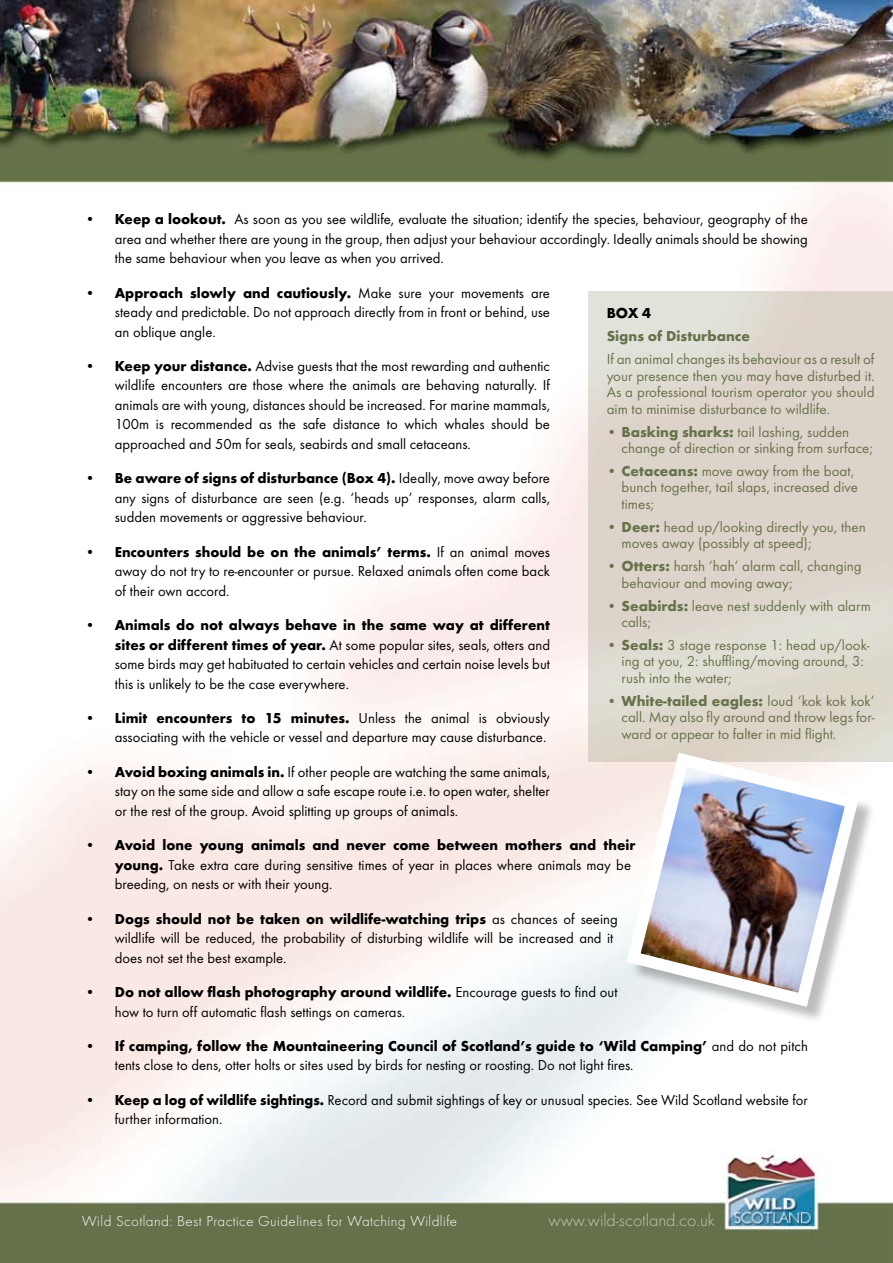
<style>
.page{position:relative;width:893px;height:1263px;background:#fff}
.page>*{position:absolute;margin:0;border:0;box-sizing:border-box;transform-origin:0 0}
.t1{font:300 18px "Futura T";color:#c5c5b6}
.t2{font:15px/19.5px "Futura T";color:#000;text-align:justify}
.t3{font:15px/16.5px "Futura T";color:#667249}
.t4{font:300 15px "Futura T";letter-spacing:.03em;color:#fff}
.t5{font:700 15px "Futura T";color:#667249}
.t6{font:700 15px "Futura T";color:#000}
.s1{font-weight:700}
</style>
<div class="page">
<img style="left:0;top:0;width:893px;height:1263px">
<div style="left:588px;top:291px;width:305px;height:470px;background:linear-gradient(to right,#ded9d0,#ddd5cb)"></div>
<div style="left:629px;top:755px;width:246px;height:269px;background:#000;opacity:.26"></div>
<img style="left:619px;top:746px;width:247px;height:268px">
<p class="t2" style="left:115px;top:209px;width:695px;text-indent:-30px">• <span class="s1">Keep a lookout.</span> As soon as you see wildlife, evaluate the situation; identify the species, behaviour, geography of the area and whether there are young in the group, then adjust your behaviour accordingly. Ideally animals should be showing the same behaviour when you leave as when you arrived.</p>
<p class="t2" style="left:115px;top:283px;width:437px;text-indent:-30px">• <span class="s1">Approach slowly and cautiously.</span> Make sure your movements are steady and predictable. Do not approach directly from in front or behind, use an oblique angle.</p>
<p class="t2" style="left:115px;top:356px;width:437px;text-indent:-30px">• <span class="s1">Keep your distance.</span> Advise guests that the most rewarding and authentic wildlife encounters are those where the animals are behaving naturally. If animals are with young, distances should be increased. For marine mammals, 100m is recommended as the safe distance to which whales should be approached and 50m for seals, seabirds and small cetaceans.</p>
<p class="t2" style="left:115px;top:468px;width:437px;text-indent:-30px">• <span class="s1">Be aware of signs of disturbance (Box 4).</span> Ideally, move away before any signs of disturbance are seen (e.g. ‘heads up’ responses, alarm calls, sudden movements or aggressive behaviour.</p>
<p class="t2" style="left:115px;top:542px;width:437px;text-indent:-30px">• <span class="s1">Encounters should be on the animals’ terms.</span> If an animal moves away do not try to re-encounter or pursue. Relaxed animals often come back of their own accord.</p>
<p class="t2" style="left:115px;top:615px;width:437px;text-indent:-30px">• <span class="s1">Animals do not always behave in the same way at different sites or different times of year.</span> At some popular sites, seals, otters and some birds may get habituated to certain vehicles and certain noise levels but this is unlikely to be the case everywhere.</p>
<p class="t2" style="left:85px;top:708px;width:466px;text-align:right">• <span class="s1">Limit encounters to 15 minutes.</span> Unless the animal is obviously associating with the vehicle or vessel and departure may cause disturbance.</p>
<p class="t2" style="left:115px;top:762px;width:437px;text-indent:-30px">• <span class="s1">Avoid boxing animals in.</span> If other people are watching the same animals, stay on the same side and allow a safe escape route i.e. to open water, shelter or the rest of the group. Avoid splitting up groups of animals.</p>
<p class="t2" style="left:115px;top:835px;width:522px;text-align:left;text-indent:-30px">• <span class="s1">Avoid lone young animals and never come between mothers and their young.</span> Take extra care during sensitive times of year in places where animals may be breeding, on nests or with their young.</p>
<p class="t2" style="left:115px;top:909px;width:504px;text-align:left;text-indent:-30px">• <span class="s1">Dogs should not be taken on wildlife-watching trips</span> as chances of seeing wildlife will be reduced, the probability of disturbing wildlife will be increased and it does not set the best example.</p>
<p class="t2" style="left:115px;top:982px;width:504px;text-indent:-30px">• <span class="s1">Do not allow flash photography around wildlife.</span> Encourage guests to find out how to turn off automatic flash settings on cameras.</p>
<p class="t2" style="left:115px;top:1036px;width:695px;text-indent:-30px">• <span class="s1">If camping, follow the Mountaineering Council of Scotland’s guide to ‘Wild Camping’</span> and do not pitch tents close to dens, otter holts or sites used by birds for nesting or roosting. Do not light fires.</p>
<p class="t2" style="left:115px;top:1090px;width:695px;text-indent:-30px">• <span class="s1">Keep a log of wildlife sightings.</span> Record and submit sightings of key or unusual species. See Wild Scotland website for further information.</p>
<p class="t6" style="left:607px;top:304px;width:46px">BOX 4</p>
<p class="t5" style="left:607px;top:327px;width:145px">Signs of Disturbance</p>
<p class="t3" style="left:607px;top:351px;width:269px;text-align:justify">If an animal changes its behaviour as a result of your presence then you may have disturbed it.<br>As a professional tourism operator you should aim to minimise disturbance to wildlife.</p>
<p class="t3" style="left:622px;top:423px;width:253px;text-indent:-15px">• <span class="s1">Basking sharks:</span> tail lashing, sudden change of direction or sinking from surface;</p>
<p class="t3" style="left:622px;top:462px;width:238px;text-indent:-15px">• <span class="s1">Cetaceans:</span> move away from the boat, bunch together, tail slaps, increased dive times;</p>
<p class="t3" style="left:622px;top:518px;width:246px;text-indent:-15px">• <span class="s1">Deer:</span> head up/looking directly you, then moves away (possibly at speed);</p>
<p class="t3" style="left:622px;top:558px;width:242px;text-indent:-15px">• <span class="s1">Otters:</span> harsh ‘hah’ alarm call, changing behaviour and moving away;</p>
<p class="t3" style="left:622px;top:597px;width:251px;text-indent:-15px">• <span class="s1">Seabirds:</span> leave nest suddenly with alarm calls;</p>
<p class="t3" style="left:622px;top:636px;width:249px;text-indent:-15px">• <span class="s1">Seals:</span> 3 stage response 1: head up/look&shy;ing at you, 2: shuffling/moving around, 3: rush into the water;</p>
<p class="t3" style="left:622px;top:692px;width:255px;text-align:justify;text-indent:-15px">• <span class="s1">White-tailed eagles:</span> loud ‘kok kok kok’ call. May also fly around and throw legs for&shy;ward or appear to falter in mid flight.</p>
<p class="t4" style="left:82px;top:1212px;width:376px">Wild Scotland: Best Practice Guidelines for Watching Wildlife</p>
<p class="t1" style="left:549px;top:1209px;width:168px">www.wild-scotland.co.uk</p>
</div>
